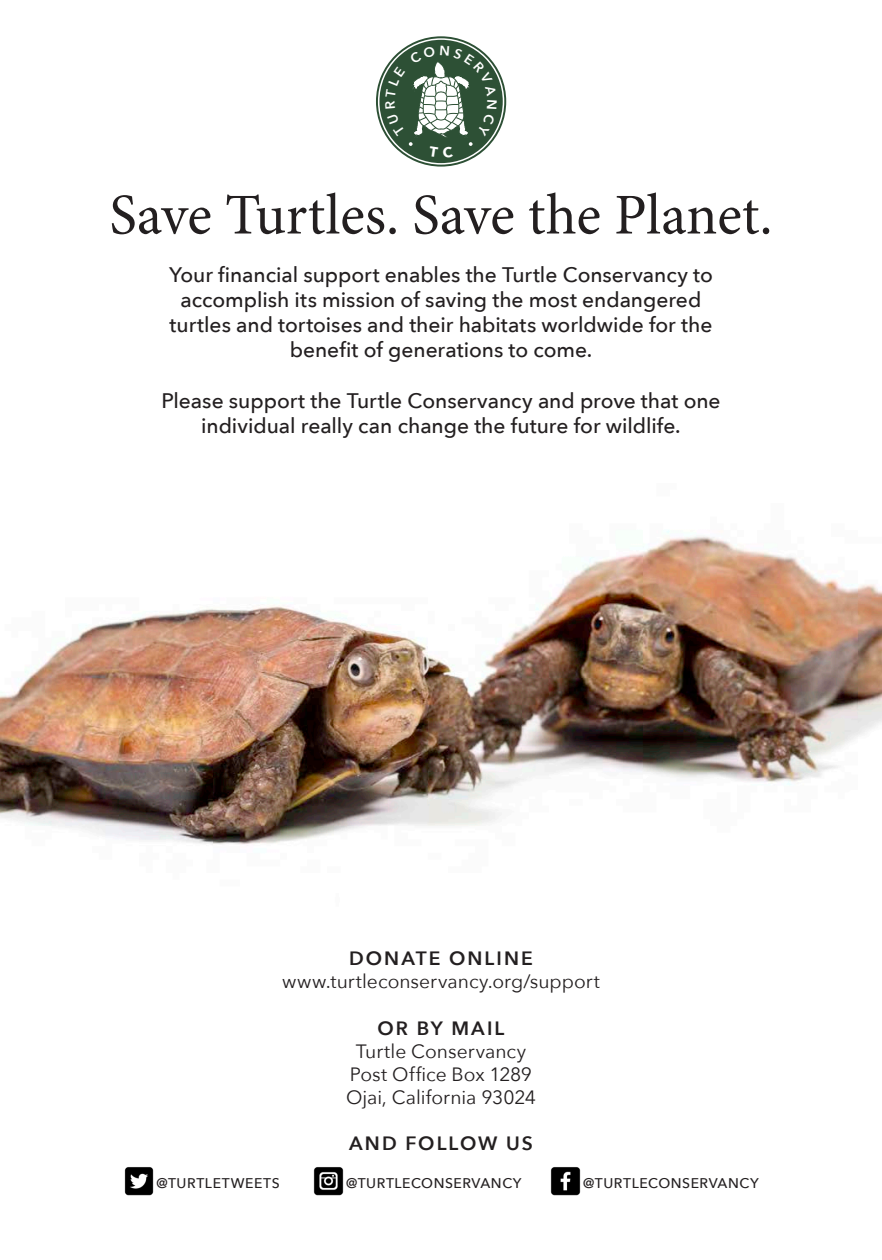
<style>
.page{position:relative;width:882px;height:1260px;background:#fff}
.page>*{position:absolute;margin:0;border:0;box-sizing:border-box;transform-origin:0 0}
.t1{font:57.75px "Minion Pro";color:#231f20}
.t2{font:500 21px/25.2px "Avenir Next";letter-spacing:-.005em;color:#231f20;text-align:center}
.t3{font:19.25px "Avenir Next";color:#231f20}
.t4{font:600 19.25px "Avenir Next";letter-spacing:.105em;color:#231f20}
.t5{font:500 14px "Avenir Next";letter-spacing:.04em;color:#231f20}
</style>
<div class="page">
<img style="left:0;top:530px;width:882px;height:315px">
<img style="left:124px;top:1167px;width:30px;height:29px">
<img style="left:550px;top:1167px;width:31px;height:29px">
<img style="left:313px;top:1167px;width:31px;height:29px">
<svg style="left:376px;top:36px;width:130px;height:131px"></svg>
<p class="t1" style="left:109px;top:176px;width:665px">Save Turtles. Save the Planet.</p>
<p class="t2" style="left:169px;top:261px;width:545px">Your financial support enables the Turtle Conservancy to accomplish its mission of saving the most endangered turtles and tortoises and their habitats worldwide for the benefit of generations to come.</p>
<p class="t2" style="left:161px;top:387px;width:561px">Please support the Turtle Conservancy and prove that one individual really can change the future for wildlife.</p>
<p class="t4" style="left:349px;top:942px;width:185px">DONATE ONLINE</p>
<p class="t3" style="left:282px;top:966px;width:319px">www.turtleconservancy.org/support</p>
<p class="t4" style="left:378px;top:1011px;width:128px">OR BY MAIL</p>
<p class="t3" style="left:356px;top:1035px;width:172px">Turtle Conservancy</p>
<p class="t3" style="left:350px;top:1058px;width:184px">Post Office Box 1289</p>
<p class="t3" style="left:346px;top:1081px;width:191px">Ojai, California 93024</p>
<p class="t4" style="left:349px;top:1127px;width:185px">AND FOLLOW US</p>
<p class="t5" style="left:156px;top:1171px;width:125px">@TURTLETWEETS</p>
<p class="t5" style="left:346px;top:1171px;width:177px">@TURTLECONSERVANCY</p>
<p class="t5" style="left:583px;top:1171px;width:177px">@TURTLECONSERVANCY</p>
</div>
